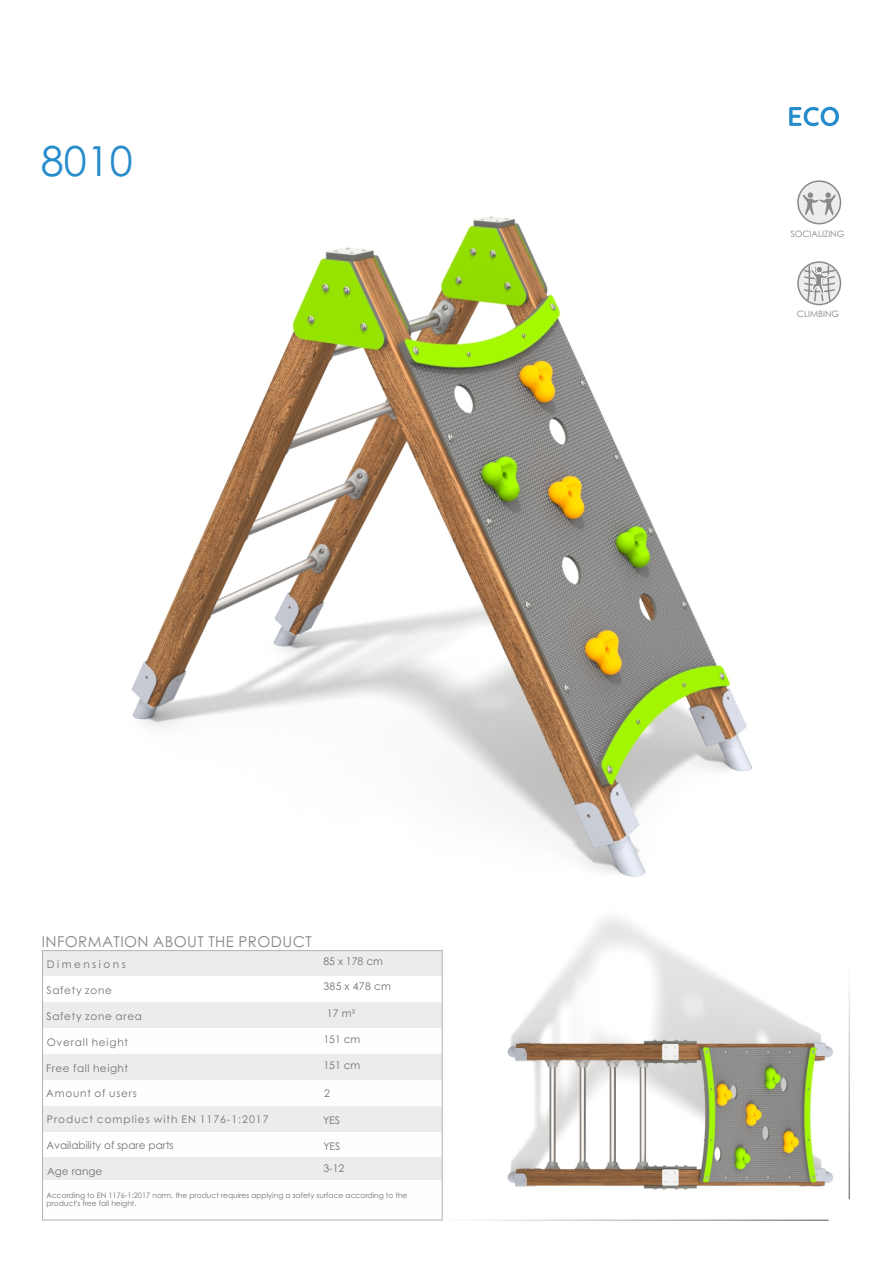
<style>
.page{position:relative;width:893px;height:1263px;background:#fff}
.page>*{position:absolute;margin:0;border:0;box-sizing:border-box;transform-origin:0 0}
.t1{font:41.4px "Century Gothic";color:#278ccc}
.t2{font:15px "Century Gothic";letter-spacing:.03em;color:#898989}
.t3{font:10.5px "Century Gothic";letter-spacing:.065em;color:#727271}
.t4{font:10.5px "Century Gothic";letter-spacing:.095em;color:#727271}
.t5{font:10.5px "Century Gothic";color:#727271}
.t6{font:10.5px "Century Gothic";letter-spacing:.235em;color:#727271}
.t7{font:8.7px "Century Gothic";color:#898989}
.t8{font:7.5px/7.6px "Century Gothic";color:#727271}
</style>
<div class="page">
<hr style="left:442px;top:1219px;width:387px;height:2px;background:#898989">
<svg style="left:797px;top:180px;width:44px;height:44px"></svg>
<svg style="left:803px;top:192px;width:33px;height:23px"></svg>
<svg style="left:797px;top:261px;width:44px;height:44px"></svg>
<svg style="left:803px;top:265px;width:33px;height:38px"></svg>
<div style="left:816px;top:266px;width:7px;height:7px;background:#898989;border:1px solid #fff;border-radius:50%"></div>
<hr style="left:848px;top:963px;width:2px;height:236px;background:#898989">
<svg style="left:789px;top:107px;width:50px;height:19px"></svg>
<div style="left:43px;top:950px;width:276px;height:26px;background:#ebecec"></div>
<div style="left:319px;top:950px;width:123px;height:26px;background:#ebecec"></div>
<div style="left:43px;top:1002px;width:276px;height:26px;background:#ebecec"></div>
<div style="left:319px;top:1002px;width:123px;height:26px;background:#ebecec"></div>
<div style="left:43px;top:1054px;width:276px;height:26px;background:#ebecec"></div>
<div style="left:319px;top:1054px;width:123px;height:26px;background:#ebecec"></div>
<div style="left:43px;top:1106px;width:276px;height:26px;background:#ebecec"></div>
<div style="left:319px;top:1106px;width:123px;height:26px;background:#ebecec"></div>
<div style="left:43px;top:1158px;width:276px;height:23px;background:#ebecec"></div>
<div style="left:319px;top:1158px;width:123px;height:23px;background:#ebecec"></div>
<hr style="left:42px;top:950px;width:1px;height:270px;background:#b2b3b3">
<hr style="left:442px;top:1181px;width:1px;height:39px;background:#b2b3b3">
<hr style="left:442px;top:950px;width:1px;height:231px;background:#b2b3b3">
<hr style="left:42px;top:1220px;width:401px;height:1px;background:#b2b3b3">
<hr style="left:42px;top:950px;width:401px;height:1px;background:#b2b3b3">
<img style="left:131px;top:216px;width:621px;height:661px">
<img style="left:507px;top:917px;width:326px;height:273px">
<h1 class="t1" style="left:41px;top:145px;width:93px">8010</h1>
<h2 class="t2" style="left:42px;top:935px;width:271px">INFORMATION ABOUT THE PRODUCT</h2>
<h3 class="t6" style="left:47px;top:960px;width:80px">Dimensions</h3>
<h3 class="t3" style="left:46px;top:986px;width:67px">Safety zone</h3>
<h3 class="t3" style="left:46px;top:1012px;width:97px">Safety zone area</h3>
<h3 class="t3" style="left:47px;top:1038px;width:83px">Overall height</h3>
<h3 class="t3" style="left:46px;top:1064px;width:83px">Free fall height</h3>
<h3 class="t3" style="left:46px;top:1089px;width:92px">Amount of users</h3>
<h3 class="t4" style="left:47px;top:1115px;width:223px">Product complies with EN 1176-1:2017</h3>
<h3 class="t5" style="left:46px;top:1141px;width:129px">Availability of spare parts</h3>
<h3 class="t5" style="left:47px;top:1167px;width:57px">Age range</h3>
<p class="t8" style="left:47px;top:1192px;width:362px">According to EN 1176-1:2017 norm, the product requires applying a safety surface according to the product's free fall height.</p>
<h3 class="t3" style="left:323px;top:957px;width:61px">85 x 178 cm</h3>
<h3 class="t3" style="left:323px;top:982px;width:69px">385 x 478 cm</h3>
<h3 class="t3" style="left:327px;top:1009px;width:30px">17 m²</h3>
<h3 class="t3" style="left:323px;top:1035px;width:39px">151 cm</h3>
<h3 class="t3" style="left:323px;top:1061px;width:39px">151 cm</h3>
<h3 class="t3" style="left:324px;top:1089px;width:7px">2</h3>
<h3 class="t3" style="left:323px;top:1116px;width:19px">YES</h3>
<h3 class="t3" style="left:323px;top:1142px;width:19px">YES</h3>
<h3 class="t3" style="left:323px;top:1164px;width:22px">3-12</h3>
<p class="t7" style="left:790px;top:230px;width:55px">SOCIALIZING</p>
<p class="t7" style="left:797px;top:310px;width:44px">CLIMBING</p>
</div>
